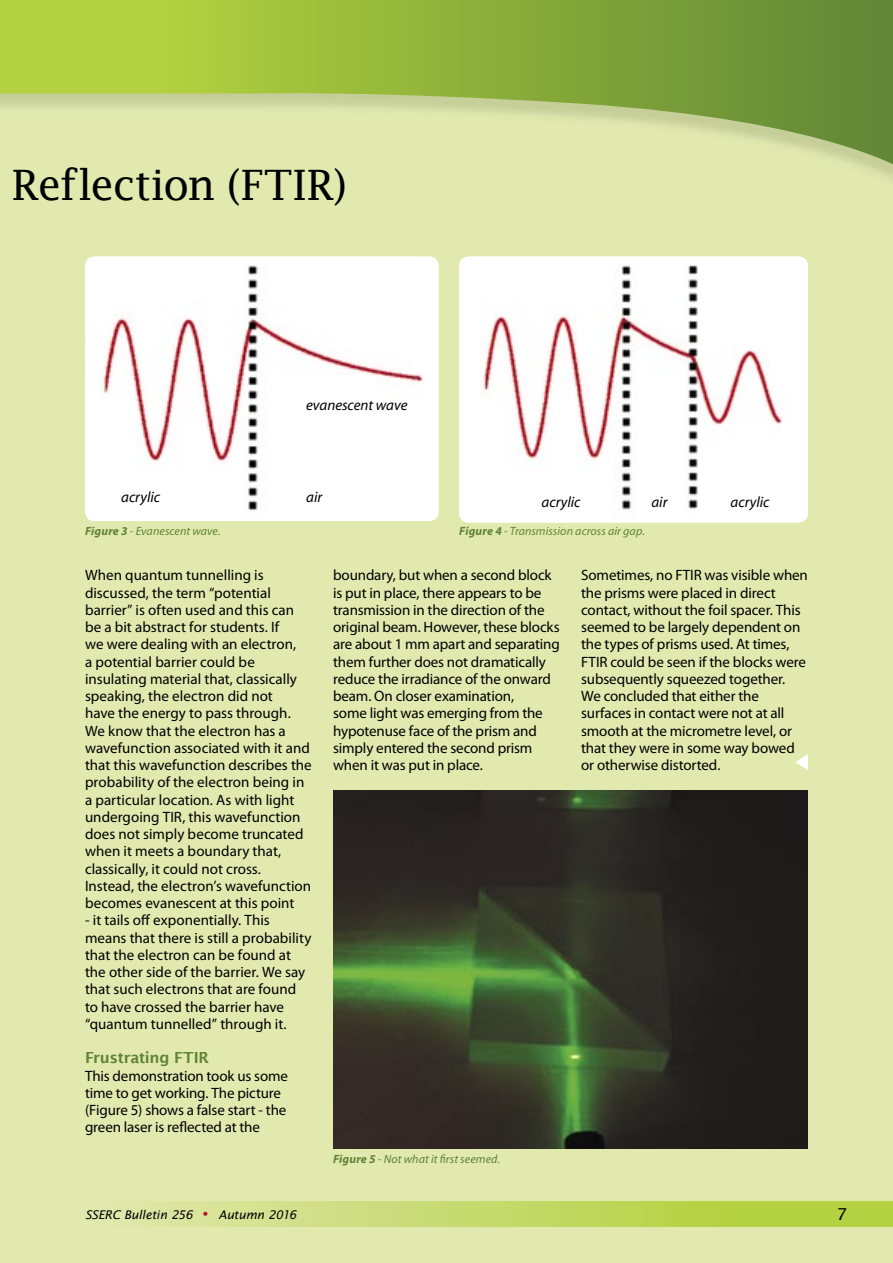
<style>
.page{position:relative;width:893px;height:1263px;background:#fff}
.page>*{position:absolute;margin:0;border:0;box-sizing:border-box;transform-origin:0 0}
.t1{font:42px "Lucida Fax";letter-spacing:-.03em;color:#000}
.t2{font:16.5px "Lucida Sans";color:#000}
.t3{font:600 15.3px "Lucida Sans";letter-spacing:-.02em;color:#5f8435}
.t4{font:15px/17.2px "Myriad Pro";letter-spacing:-.005em;color:#000}
.t5{font:italic 15px "Myriad";color:#000}
.t6{font:italic 12px "Myriad Pro";letter-spacing:.005em;color:#5f8435}
.t7{font:italic 12px "Lucida Sans";letter-spacing:-.01em;color:#000}
.s1{font-weight:700}
.s2{font-style:normal;font-size:28.5px;color:#a9192d}
</style>
<div class="page">
<div style="left:0;top:94px;width:893px;height:1169px;background:#e2e9af"></div>
<svg style="left:0;top:0;width:893px;height:173px"></svg>
<div style="left:94px;top:1201px;width:799px;height:26px;background:linear-gradient(to right,#dfe7aa,#aece31)"></div>
<img style="left:88px;top:257px;width:351px;height:264px">
<img style="left:459px;top:257px;width:349px;height:265px">
<img style="left:333px;top:791px;width:475px;height:357px">
<svg style="left:795px;top:754px;width:13px;height:16px"></svg>
<h1 class="t1" style="left:12px;top:161px;width:337px">Reflection (FTIR)</h1>
<p class="t5" style="left:306px;top:398px;width:103px">evanescent wave</p>
<p class="t5" style="left:121px;top:489px;width:41px">acrylic</p>
<p class="t5" style="left:306px;top:489px;width:18px">air</p>
<p class="t5" style="left:542px;top:495px;width:41px">acrylic</p>
<p class="t5" style="left:651px;top:495px;width:18px">air</p>
<p class="t5" style="left:730px;top:495px;width:41px">acrylic</p>
<p class="t6" style="left:85px;top:524px;width:137px"><span class="s1">Figure 3</span> - Evanescent wave.</p>
<p class="t4" style="left:85px;top:567px;width:228px">When quantum tunnelling is discussed, the term “potential barrier” is often used and this can be a bit abstract for students. If<br>we were dealing with an electron,<br>a potential barrier could be insulating material that, classically speaking, the electron did not<br>have the energy to pass through.<br>We know that the electron has a wavefunction associated with it and that this wavefunction describes the probability of the electron being in a particular location. As with light undergoing TIR, this wavefunction does not simply become truncated when it meets a boundary that, classically, it could not cross.<br>Instead, the electron’s wavefunction becomes evanescent at this point</p>
<p class="t4" style="left:85px;top:912px;width:228px">- it tails off exponentially. This means that there is still a probability that the electron can be found at the other side of the barrier. We say that such electrons that are found to have crossed the barrier have “quantum tunnelled” through it.</p>
<p class="t3" style="left:85px;top:1049px;width:126px">Frustrating FTIR</p>
<p class="t4" style="left:85px;top:1067px;width:205px">This demonstration took us some time to get working. The picture (Figure 5) shows a false start - the green laser is reflected at the</p>
<p class="t6" style="left:459px;top:524px;width:187px"><span class="s1">Figure 4</span> - Transmission across air gap.</p>
<p class="t4" style="left:333px;top:567px;width:228px">boundary, but when a second block is put in place, there appears to be transmission in the direction of the original beam. However, these blocks are about 1 mm apart and separating them further does not dramatically reduce the irradiance of the onward beam. On closer examination,<br>some light was emerging from the hypotenuse face of the prism and simply entered the second prism when it was put in place.</p>
<p class="t4" style="left:581px;top:567px;width:228px">Sometimes, no FTIR was visible when the prisms were placed in direct contact, without the foil spacer. This seemed to be largely dependent on the types of prisms used. At times,<br>FTIR could be seen if the blocks were subsequently squeezed together.<br>We concluded that either the surfaces in contact were not at all smooth at the micrometre level, or that they were in some way bowed or otherwise distorted.</p>
<p class="t6" style="left:333px;top:1152px;width:169px"><span class="s1">Figure 5</span> - Not what it first seemed.</p>
<p class="t7" style="left:85px;top:1208px;width:213px">SSERC Bulletin 256 <span class="s2">•</span> Autumn 2016</p>
<p class="t2" style="left:837px;top:1204px;width:12px">7</p>
</div>
